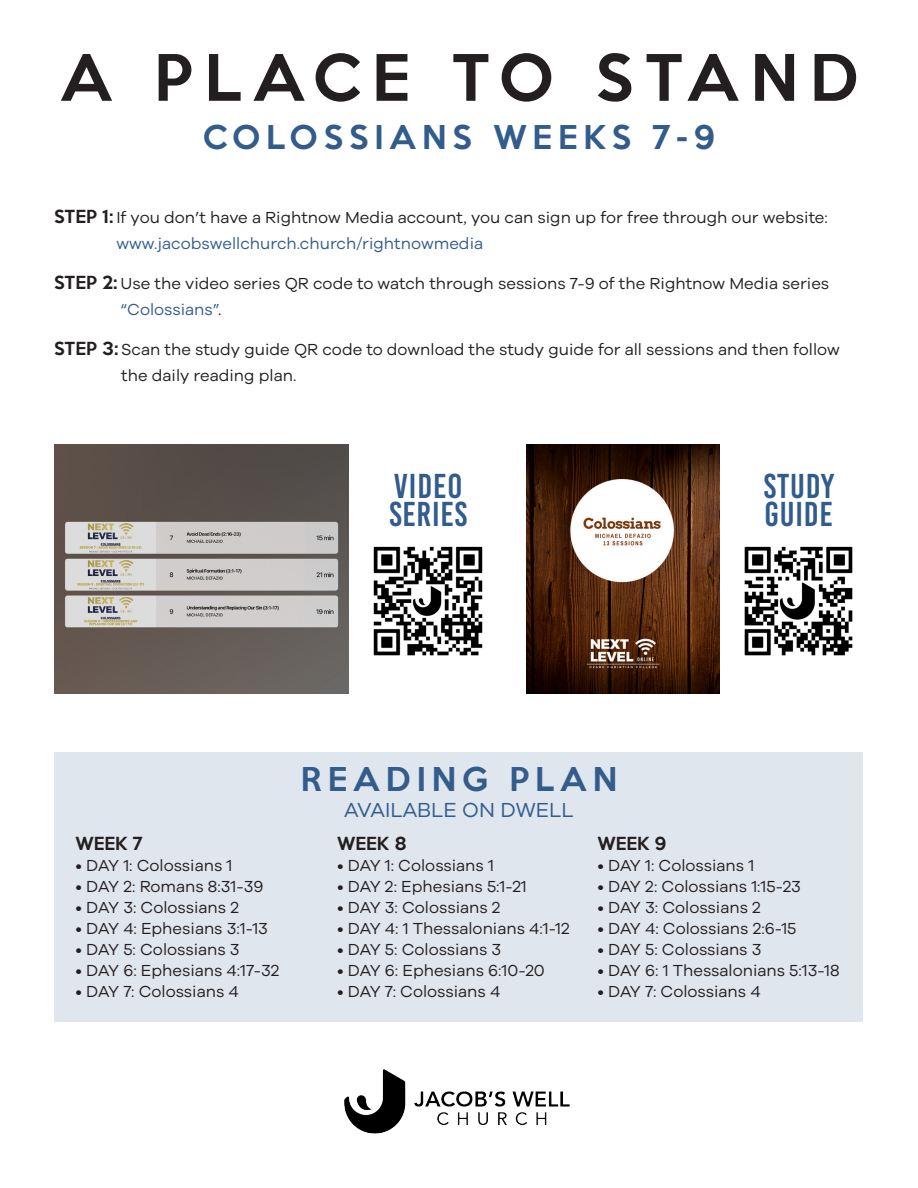
<style>
.page{position:relative;width:918px;height:1188px;background:#fff}
.page>*{position:absolute;margin:0;border:0;box-sizing:border-box;transform-origin:0 0}
.t1{font:500 58.5px "Keep Calm";letter-spacing:.2em;color:#231f20}
.t2{font:34.5px "Bebas Kai";letter-spacing:.025em;color:#315c8c}
.t3{font:500 30px "Keep Calm";letter-spacing:.2em;color:#315c8c}
.t4{font:21px "Galyon";color:#315c8c}
.t5{font:16.5px/25.5px "Galyon";color:#231f20}
.t6{font:500 16.5px "Keep Calm";color:#231f20}
.s1{font-family:"Keep Calm";font-weight:500}
.s2{color:#315c8c}
</style>
<div class="page">
<div style="left:55px;top:752px;width:808px;height:270px;background:#e0e6ed"></div>
<img style="left:373px;top:546px;width:110px;height:110px">
<img style="left:54px;top:445px;width:295px;height:249px">
<img style="left:527px;top:445px;width:192px;height:249px">
<img style="left:744px;top:546px;width:109px;height:110px">
<img style="left:345px;top:1069px;width:225px;height:65px">
<p class="t1" style="left:60px;top:27px;width:800px">A PLACE TO STAND</p>
<p class="t3" style="left:203px;top:111px;width:514px">COLOSSIANS WEEKS 7-9</p>
<p class="t5" style="left:116px;top:203px;width:713px;text-indent:-62px"><span class="s1">STEP 1:</span> If you don’t have a Rightnow Media account, you can sign up for free through our website: <span class="s2">www.jacobswellchurch.church/rightnowmedia</span></p>
<p class="t5" style="left:121px;top:269px;width:710px;text-indent:-67px"><span class="s1">STEP 2:</span> Use the video series QR code to watch through sessions 7-9 of the Rightnow Media series <span class="s2">“Colossians”</span>.</p>
<p class="t5" style="left:121px;top:335px;width:720px;text-indent:-67px"><span class="s1">STEP 3:</span> Scan the study guide QR code to download the study guide for all sessions and then follow the daily reading plan.</p>
<p class="t2" style="left:394px;top:467px;width:70px">VIDEO</p>
<p class="t2" style="left:389px;top:496px;width:79px">SERIES</p>
<p class="t2" style="left:764px;top:467px;width:72px">STUDY</p>
<p class="t2" style="left:764px;top:496px;width:70px">GUIDE</p>
<p class="t6" style="left:76px;top:829px;width:68px">WEEK 7</p>
<p class="t5" style="left:76px;top:852px;width:158px">• DAY 1: Colossians 1</p>
<p class="t5" style="left:76px;top:873px;width:189px">• DAY 2: Romans 8:31-39</p>
<p class="t5" style="left:76px;top:894px;width:165px">• DAY 3: Colossians 2</p>
<p class="t5" style="left:76px;top:915px;width:194px">• DAY 4: Ephesians 3:1-13</p>
<p class="t5" style="left:76px;top:936px;width:166px">• DAY 5: Colossians 3</p>
<p class="t5" style="left:76px;top:957px;width:205px">• DAY 6: Ephesians 4:17-32</p>
<p class="t5" style="left:76px;top:978px;width:165px">• DAY 7: Colossians 4</p>
<p class="t3" style="left:301px;top:753px;width:318px">READING PLAN</p>
<p class="t4" style="left:344px;top:795px;width:231px">AVAILABLE ON DWELL</p>
<p class="t6" style="left:337px;top:829px;width:71px">WEEK 8</p>
<p class="t5" style="left:337px;top:852px;width:158px">• DAY 1: Colossians 1</p>
<p class="t5" style="left:337px;top:873px;width:191px">• DAY 2: Ephesians 5:1-21</p>
<p class="t5" style="left:337px;top:894px;width:165px">• DAY 3: Colossians 2</p>
<p class="t5" style="left:337px;top:915px;width:234px">• DAY 4: 1 Thessalonians 4:1-12</p>
<p class="t5" style="left:337px;top:936px;width:166px">• DAY 5: Colossians 3</p>
<p class="t5" style="left:337px;top:957px;width:209px">• DAY 6: Ephesians 6:10-20</p>
<p class="t5" style="left:337px;top:978px;width:165px">• DAY 7: Colossians 4</p>
<p class="t6" style="left:597px;top:829px;width:71px">WEEK 9</p>
<p class="t5" style="left:597px;top:852px;width:158px">• DAY 1: Colossians 1</p>
<p class="t5" style="left:597px;top:873px;width:205px">• DAY 2: Colossians 1:15-23</p>
<p class="t5" style="left:597px;top:894px;width:165px">• DAY 3: Colossians 2</p>
<p class="t5" style="left:597px;top:915px;width:201px">• DAY 4: Colossians 2:6-15</p>
<p class="t5" style="left:597px;top:936px;width:166px">• DAY 5: Colossians 3</p>
<p class="t5" style="left:597px;top:957px;width:244px">• DAY 6: 1 Thessalonians 5:13-18</p>
<p class="t5" style="left:597px;top:978px;width:165px">• DAY 7: Colossians 4</p>
</div>
